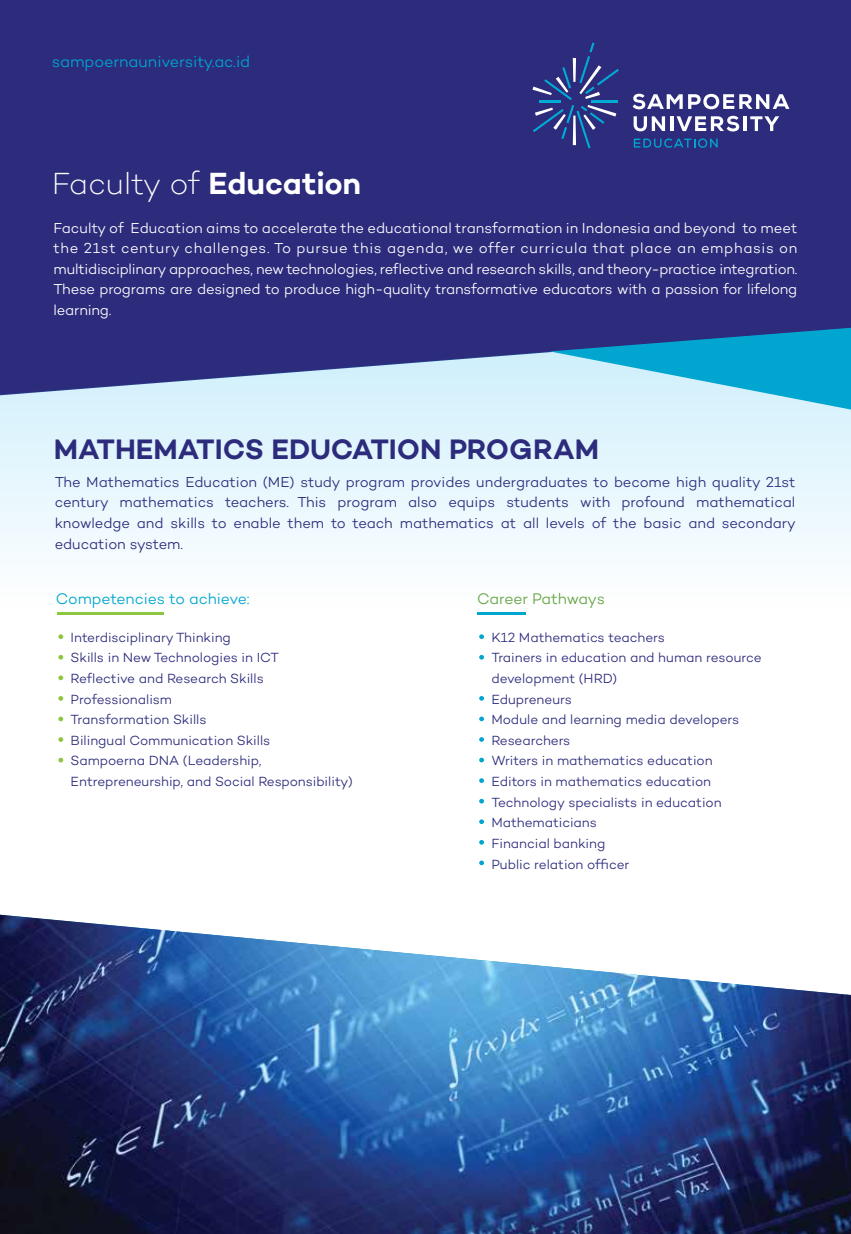
<style>
.page{position:relative;width:851px;height:1234px;background:#fff}
.page>*{position:absolute;margin:0;border:0;box-sizing:border-box;transform-origin:0 0}
.t1{font:300 51px "Campton";color:#00a6cf}
.t2{font:300 51px "Campton";color:#8dc63f}
.t3{font:200 31.05px "Campton";color:#fff}
.t4{font:600 28.65px "Campton";letter-spacing:-.005em;color:#2c2b7c}
.t5{font:300 16.2px "Campton";letter-spacing:-.01em;color:#00a6cf}
.t6{font:300 15.6px "Campton";letter-spacing:-.01em;color:#00a6cf}
.t7{font:300 15.6px "Campton";letter-spacing:-.015em;color:#64a644}
.t8{font:300 14.7px/20.5px "Campton";letter-spacing:-.015em;color:#fff;text-align:justify}
.t9{font:300 14.7px/20.5px "Campton";letter-spacing:-.005em;color:#2c2b7c;text-align:justify}
.t10{font:300 13.5px/20.5px "Campton";letter-spacing:-.005em;color:#2c2b7c}
.s1{font-weight:600;font-size:31.2px}
</style>
<div class="page">
<div style="left:0;top:0;width:850px;height:1233px;background:#2c2b7c"></div>
<div style="left:0;top:682px;width:850px;height:232px;background:#fff"></div>
<svg style="left:0;top:351px;width:850px;height:331px;background:#e5eff7"></svg>
<svg style="left:549px;top:328px;width:301px;height:81px;background:#51aed2"></svg>
<hr style="left:57px;top:612px;width:107px;height:3px;background:#8dc63f">
<hr style="left:477px;top:612px;width:48px;height:3px;background:#00a6cf">
<svg style="left:532px;top:42px;width:86px;height:106px"></svg>
<svg style="left:632px;top:94px;width:50px;height:15px"></svg>
<svg style="left:688px;top:94px;width:101px;height:15px"></svg>
<svg style="left:633px;top:116px;width:32px;height:15px"></svg>
<hr style="left:670px;top:116px;width:3px;height:15px;background:#fff">
<svg style="left:676px;top:116px;width:63px;height:15px"></svg>
<hr style="left:743px;top:116px;width:3px;height:15px;background:#fff">
<svg style="left:750px;top:116px;width:29px;height:15px"></svg>
<svg style="left:633px;top:138px;width:84px;height:10px"></svg>
<img style="left:0;top:914px;width:850px;height:319px">
<p class="t5" style="left:52px;top:51px;width:200px">sampoernauniversity.ac.id</p>
<h2 class="t3" style="left:52px;top:164px;width:311px">Faculty of <span class="s1">Education</span></h2>
<p class="t8" style="left:54px;top:217px;width:745px">Faculty of Education aims to accelerate the educational transformation in Indonesia and beyond to meet the 21st century challenges. To pursue this agenda, we offer curricula that place an emphasis on multidisciplinary approaches, new technologies, reflective and research skills, and theory-practice integration.<br>These programs are designed to produce high-quality transformative educators with a passion for lifelong learning.</p>
<h3 class="t4" style="left:54px;top:430px;width:546px">MATHEMATICS EDUCATION PROGRAM</h3>
<p class="t9" style="left:55px;top:471px;width:742px">The Mathematics Education (ME) study program provides undergraduates to become high quality 21st century mathematics teachers. This program also equips students with profound mathematical knowledge and skills to enable them to teach mathematics at all levels of the basic and secondary education system.</p>
<p class="t6" style="left:56px;top:588px;width:195px">Competencies to achieve:</p>
<h1 class="t2" style="left:56px;top:651px;width:11px">.......</h1>
<p class="t7" style="left:477px;top:588px;width:129px">Career Pathways</p>
<p class="t10" style="left:71px;top:626px;width:283px">Interdisciplinary Thinking<br>Skills in New Technologies in ICT<br>Reflective and Research Skills<br>Professionalism<br>Transformation Skills<br>Bilingual Communication Skills<br>Sampoerna DNA (Leadership,<br>Entrepreneurship, and Social Responsibility)</p>
<h1 class="t1" style="left:477px;top:599px;width:11px">..</h1>
<p class="t10" style="left:491px;top:626px;width:272px">K12 Mathematics teachers<br>Trainers in education and human resource development (HRD)<br>Edupreneurs<br>Module and learning media developers<br>Researchers<br>Writers in mathematics education<br>Editors in mathematics education<br>Technology specialists in education<br>Mathematicians<br>Financial banking<br>Public relation officer</p>
<h1 class="t1" style="left:477px;top:733px;width:11px">.........</h1>
</div>
